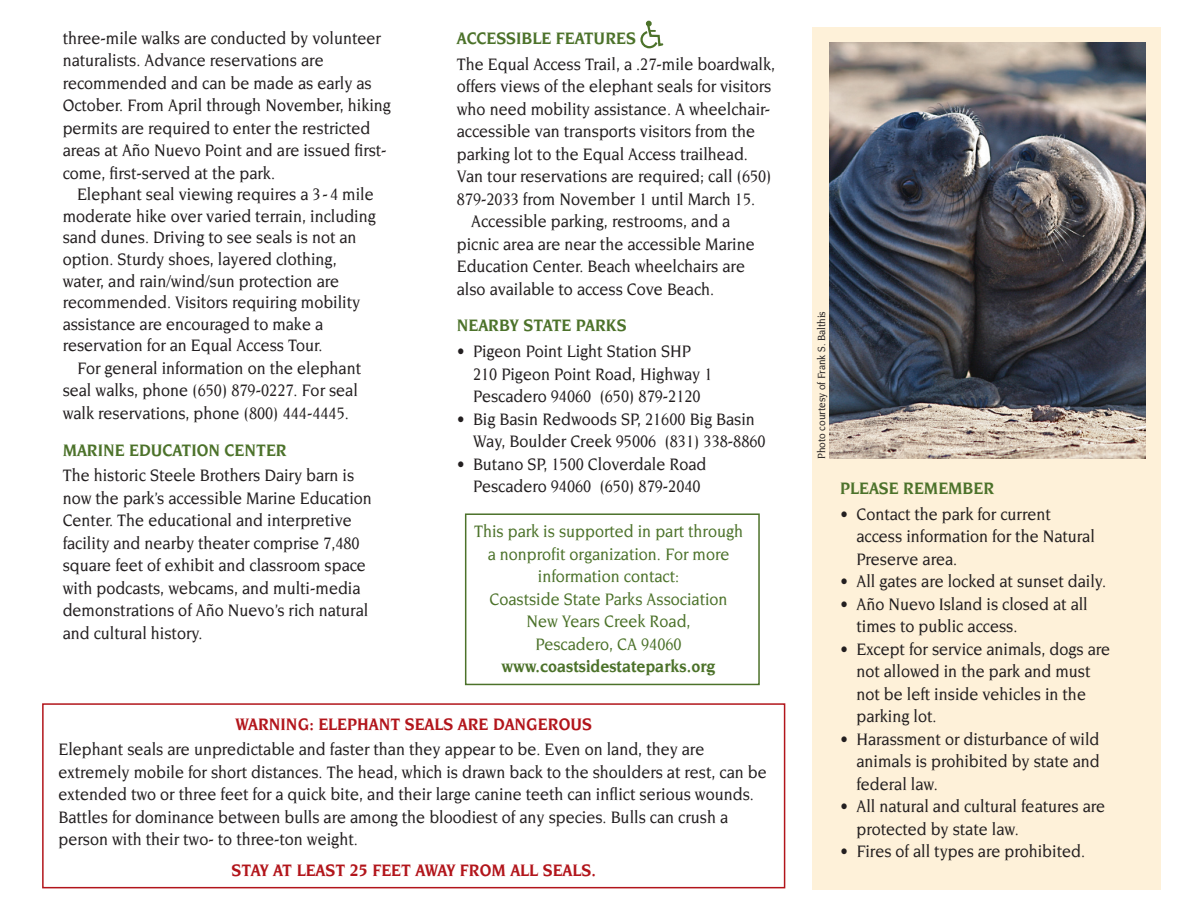
<style>
.page{position:relative;width:1188px;height:918px;background:#fff}
.page>*{position:absolute;margin:0;border:0;box-sizing:border-box;transform-origin:0 0}
.Novarese_BODY_TEXT{font:500 18px/22.5px "Novarese";color:#231f20;scale:.9 1}
.BODY_TEXT_-_2nd_Para{font:500 18px/22.5px "Novarese";color:#231f20;scale:.9 1}
.BODY_TEXT_-_1st_Para{font:500 18px/22.5px "Novarese";color:#231f20;scale:.9 1}
.Co-Op_Box_Text{font:500 18px/22.5px "Novarese";color:#4c722a;text-align:center;scale:.9 1}
.Co-Op_Box_Text-2{font:700 18px "Novarese";color:#4c722a;scale:.9 1}
.Novarese_Subhead_1{font:700 18px "Novarese";color:#b2151b;scale:.9 1}
.t1{font:500 11.25px "Novarese";color:#231f20;scale:.9 1}
</style>
<div class="page">
<div style="left:465px;top:513px;width:295px;height:172px;background:#fff;border:2px solid #4c722a"></div>
<div style="left:42px;top:703px;width:743px;height:185px;background:#fff;border:2px solid #b2151b"></div>
<div style="left:813px;top:27px;width:348px;height:863px;background:#fef1d9"></div>
<svg style="left:640px;top:21px;width:24px;height:28px"></svg>
<img style="left:829px;top:43px;width:316px;height:415px">
<p class="BODY_TEXT_-_2nd_Para" style="left:63px;top:26px;width:366px">three-mile walks are conducted by volunteer naturalists. Advance reservations are recommended and can be made as early as October. From April through November, hiking permits are required to enter the restricted areas at Año Nuevo Point and are issued first&shy;come, first-served at the park.</p>
<p class="BODY_TEXT_-_2nd_Para" style="left:63px;top:183px;width:350px;line-height:21.6px;text-indent:14px">Elephant seal viewing requires a 3 -4 mile moderate hike over varied terrain, including sand dunes. Driving to see seals is not an option. Sturdy shoes, layered clothing, water, and rain/wind/sun protection are recommended. Visitors requiring mobility assistance are encouraged to make a reservation for an Equal Access Tour.</p>
<p class="BODY_TEXT_-_2nd_Para" style="left:63px;top:357px;width:333px;text-indent:14px">For general information on the elephant seal walks, phone (650) 879-0227. For seal walk reservations, phone (800) 444-4445.</p>
<h2 class="Co-Op_Box_Text-2" style="left:63px;top:440px;width:250px">MARINE EDUCATION CENTER</h2>
<p class="BODY_TEXT_-_1st_Para" style="left:63px;top:464px;width:345px">The historic Steele Brothers Dairy barn is now the park’s accessible Marine Education Center. The educational and interpretive facility and nearby theater comprise 7,480 square feet of exhibit and classroom space with podcasts, webcams, and multi-media demonstrations of Año Nuevo’s rich natural and cultural history.</p>
<h2 class="Co-Op_Box_Text-2" style="left:457px;top:28px;width:201px">ACCESSIBLE FEATURES</h2>
<p class="BODY_TEXT_-_1st_Para" style="left:457px;top:52px;width:355px">The Equal Access Trail, a .27-mile boardwalk, offers views of the elephant seals for visitors who need mobility assistance. A wheelchair&shy;accessible van transports visitors from the parking lot to the Equal Access trailhead.<br>Van tour reservations are required; call (650)<br>879-2033 from November 1 until March 15.</p>
<p class="BODY_TEXT_-_2nd_Para" style="left:457px;top:210px;width:333px;text-indent:14px">Accessible parking, restrooms, and a picnic area are near the accessible Marine Education Center. Beach wheelchairs are also available to access Cove Beach.</p>
<h2 class="Co-Op_Box_Text-2" style="left:457px;top:315px;width:190px">NEARBY STATE PARKS</h2>
<p class="Novarese_BODY_TEXT" style="left:473px;top:340px;width:268px;text-indent:-16px">• Pigeon Point Light Station SHP<br>210 Pigeon Point Road, Highway 1<br>Pescadero 94060 (650) 879-2120</p>
<p class="Novarese_BODY_TEXT" style="left:473px;top:407px;width:327px;text-indent:-16px">• Big Basin Redwoods SP, 21600 Big Basin<br>Way, Boulder Creek 95006 (831) 338-8860</p>
<p class="Novarese_BODY_TEXT" style="left:457px;top:452px;width:279px;text-align:center">• Butano SP, 1500 Cloverdale Road<br>Pescadero 94060 (650) 879-2040</p>
<p class="Co-Op_Box_Text" style="left:474px;top:520px;width:301px">This park is supported in part through a nonprofit organization. For more information contact:</p>
<p class="Co-Op_Box_Text" style="left:490px;top:588px;width:266px">Coastside State Parks Association</p>
<p class="Co-Op_Box_Text" style="left:526px;top:610px;width:184px">New Years Creek Road,<br>Pescadero, CA 94060</p>
<p class="Co-Op_Box_Text-2" style="left:501px;top:656px;width:240px">www.coastsidestateparks.org</p>
<h2 class="Novarese_Subhead_1" style="left:235px;top:714px;width:398px">WARNING: ELEPHANT SEALS ARE DANGEROUS</h2>
<p class="Novarese_BODY_TEXT" style="left:59px;top:738px;width:789px">Elephant seals are unpredictable and faster than they appear to be. Even on land, they are extremely mobile for short distances. The head, which is drawn back to the shoulders at rest, can be extended two or three feet for a quick bite, and their large canine teeth can inflict serious wounds.<br>Battles for dominance between bulls are among the bloodiest of any species. Bulls can crush a person with their two- to three-ton weight.</p>
<p class="Novarese_Subhead_1" style="left:232px;top:860px;width:406px">STAY AT LEAST 25 FEET AWAY FROM ALL SEALS.</p>
<p class="t1" style="left:815px;top:459px;width:166px;rotate:-90deg">Photo courtesy of Frank S. Balthis</p>
<h2 class="Co-Op_Box_Text-2" style="left:840px;top:478px;width:173px">PLEASE REMEMBER</h2>
<p class="Novarese_BODY_TEXT" style="left:856px;top:503px;width:266px;text-indent:-16px">• Contact the park for current access information for the Natural<br>Preserve area.</p>
<p class="Novarese_BODY_TEXT" style="left:840px;top:570px;width:297px">• All gates are locked at sunset daily.</p>
<p class="Novarese_BODY_TEXT" style="left:856px;top:593px;width:259px;text-indent:-16px">• Año Nuevo Island is closed at all times to public access.</p>
<p class="Novarese_BODY_TEXT" style="left:856px;top:638px;width:283px;text-indent:-16px">• Except for service animals, dogs are not allowed in the park and must not be left inside vehicles in the parking lot.</p>
<p class="Novarese_BODY_TEXT" style="left:856px;top:728px;width:272px;text-align:justify;text-indent:-16px">• Harassment or disturbance of wild animals is prohibited by state and federal law.</p>
<p class="Novarese_BODY_TEXT" style="left:856px;top:795px;width:278px;text-indent:-16px">• All natural and cultural features are protected by state law.</p>
<p class="Novarese_BODY_TEXT" style="left:840px;top:840px;width:274px">• Fires of all types are prohibited.</p>
</div>
